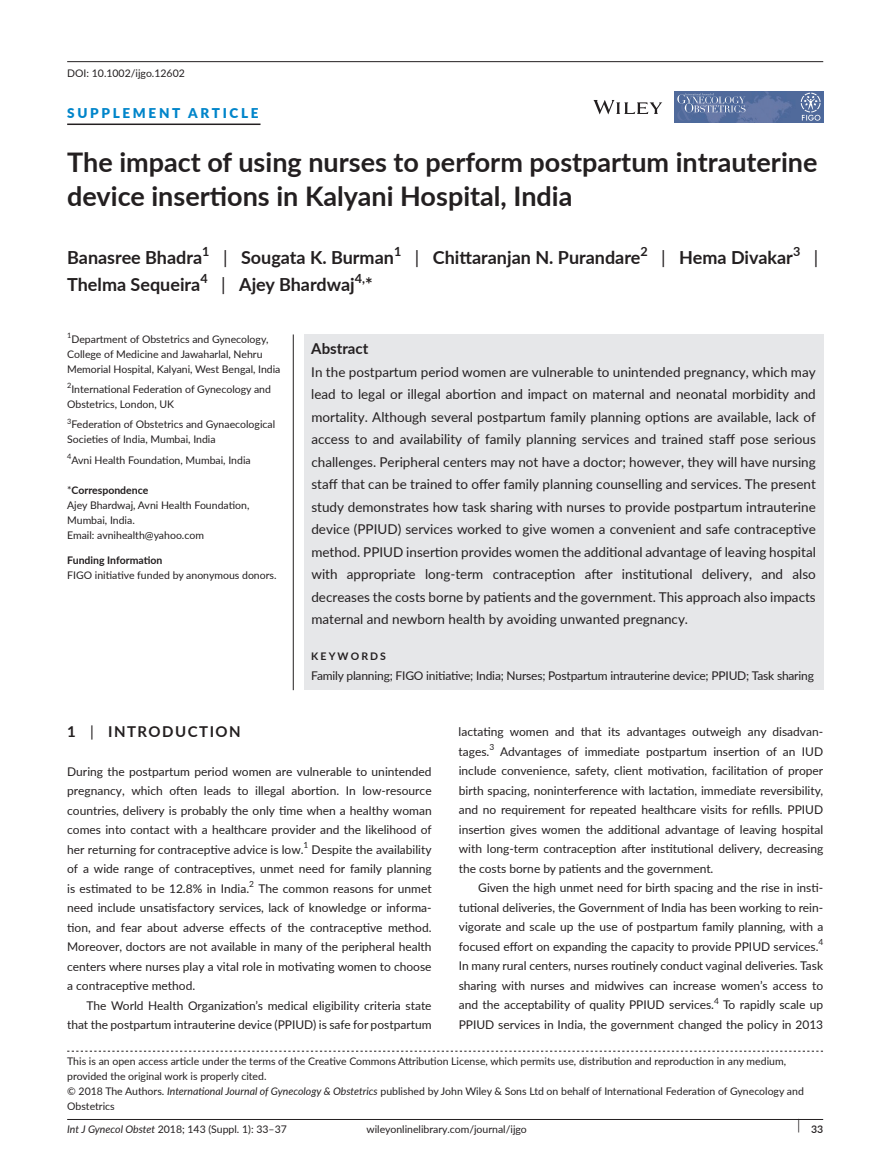
<style>
.page{position:relative;width:893px;height:1174px;background:#fff}
.page>*{position:absolute;margin:0;border:0;box-sizing:border-box;transform-origin:0 0}
.t1{font:700 27px/34.5px "Lato";color:#231f20}
.t2{font:700 18px "Lato";color:#231f20}
.t3{font:18px "Lato";color:#231f20}
.t4{font:700 15px "Lato";letter-spacing:.1em;color:#231f20}
.t5{font:700 15px "Lato";color:#231f20}
.t6{font:13.5px/22.5px "Lato";color:#231f20;text-align:justify}
.t7{font:900 13.5px "Lato";letter-spacing:.2em;color:#0085ca}
.t8{font:700 12.6px "Lato";color:#231f20}
.t9{font:12px/19.5px "Lato";color:#231f20;text-align:justify}
.t10{font:10.5px/15px "Lato";color:#231f20}
.t11{font:700 10.5px "Lato";color:#231f20}
.t12{font:700 10.5px "Lato";letter-spacing:.2em;color:#231f20}
.t13{font:600 10.5px "Lato";color:#231f20}
.t14{font:8.4px "Lato";color:#231f20}
.t15{font:7.35px "Lato";color:#231f20}
.s1{font-weight:400}
.s2{font-weight:700}
.s3{font-style:italic}
</style>
<div class="page">
<hr style="left:67px;top:1119px;width:756px;height:1px;background:#231f20">
<svg style="left:593px;top:100px;width:69px;height:14px"></svg>
<img style="left:674px;top:92px;width:149px;height:30px">
<svg style="left:677px;top:93px;width:68px;height:28px;background:#687da8"></svg>
<svg style="left:801px;top:93px;width:19px;height:28px"></svg>
<hr style="left:67px;top:61px;width:756px;height:1px;background:#231f20">
<hr style="left:67px;top:123px;width:193px;height:2px;background:#231f20">
<svg style="left:67px;top:1050px;width:756px;height:1px"></svg>
<div style="left:304px;top:334px;width:519px;height:356px;background:#e6e7e9"></div>
<hr style="left:293px;top:334px;width:1px;height:356px;background:#231f20">
<p class="t10" style="left:67px;top:65px;width:119px">DOI: 10.1002/ijgo.12602</p>
<p class="t7" style="left:67px;top:102px;width:193px">SUPPLEMENT ARTICLE</p>
<h1 class="t1" style="left:67px;top:143px;width:752px">The impact of using nurses to perform postpartum intrauterine device insertions in Kalyani Hospital, India</h1>
<h2 class="t2" style="left:67px;top:244px;width:137px">Banasree Bhadra</h2>
<p class="t8" style="left:202px;top:242px;width:9px">1</p>
<h2 class="t2" style="left:223px;top:244px;width:172px"><span class="s1">|</span> Sougata K. Burman</h2>
<p class="t8" style="left:394px;top:242px;width:9px">1</p>
<h2 class="t2" style="left:415px;top:244px;width:227px"><span class="s1">|</span> Chittaranjan N. Purandare</h2>
<p class="t8" style="left:640px;top:242px;width:9px">2</p>
<h2 class="t2" style="left:661px;top:244px;width:133px"><span class="s1">|</span> Hema Divakar</h2>
<p class="t8" style="left:793px;top:242px;width:9px">3</p>
<h2 class="t3" style="left:814px;top:244px;width:6px">|</h2>
<h2 class="t2" style="left:67px;top:271px;width:135px">Thelma Sequeira</h2>
<p class="t8" style="left:200px;top:269px;width:9px">4</p>
<h2 class="t2" style="left:221px;top:271px;width:135px"><span class="s1">|</span> Ajey Bhardwaj</h2>
<p class="t8" style="left:355px;top:269px;width:12px">4,</p>
<h2 class="t2" style="left:365px;top:271px;width:9px">*</h2>
<p class="t15" style="left:67px;top:330px;width:6px">1</p>
<p class="t10" style="left:67px;top:331px;width:215px;text-indent:4px">Department of Obstetrics and Gynecology,<br>College of Medicine and Jawaharlal, Nehru<br>Memorial Hospital, Kalyani, West Bengal, India</p>
<p class="t15" style="left:67px;top:380px;width:6px">2</p>
<p class="t10" style="left:67px;top:381px;width:205px;text-indent:4px">International Federation of Gynecology and<br>Obstetrics, London, UK</p>
<p class="t10" style="left:67px;top:417px;width:210px"><sup>3</sup>Federation of Obstetrics and Gynaecological<br>Societies of India, Mumbai, India</p>
<p class="t10" style="left:67px;top:452px;width:185px"><sup>4</sup>Avni Health Foundation, Mumbai, India</p>
<p class="t10" style="left:67px;top:482px;width:184px">*<span class="s2">Correspondence<br></span>Ajey Bhardwaj, Avni Health Foundation,<br>Mumbai, India.<br>Email: avnihealth@yahoo.com</p>
<p class="t11" style="left:67px;top:552px;width:97px">Funding Information</p>
<p class="t10" style="left:67px;top:567px;width:211px">FIGO initiative funded by anonymous donors.</p>
<p class="t5" style="left:311px;top:337px;width:59px">Abstract</p>
<p class="t6" style="left:311px;top:360px;width:506px">In the postpartum period women are vulnerable to unintended pregnancy, which may lead to legal or illegal abortion and impact on maternal and neonatal morbidity and mortality. Although several postpartum family planning options are available, lack of access to and availability of family planning services and trained staff pose serious challenges. Peripheral centers may not have a doctor; however, they will have nursing staff that can be trained to offer family planning counselling and services. The present study demonstrates how task sharing with nurses to provide postpartum intrauterine device (PPIUD) services worked to give women a convenient and safe contraceptive method. PPIUD insertion provides women the additional advantage of leaving hospital with appropriate long-term contraception after institutional delivery, and also decreases the costs borne by patients and the government. This approach also impacts maternal and newborn health by avoiding unwanted pregnancy.</p>
<p class="t12" style="left:311px;top:648px;width:76px">KEYWORDS</p>
<p class="t9" style="left:311px;top:665px;width:504px">Family planning; FIGO initiative; India; Nurses; Postpartum intrauterine device; PPIUD; Task sharing</p>
<p class="t4" style="left:67px;top:720px;width:175px">1 <span class="s1">|</span> INTRODUCTION</p>
<p class="t9" style="left:67px;top:761px;width:366px">During the postpartum period women are vulnerable to unintended pregnancy, which often leads to illegal abortion. In low-resource countries, delivery is probably the only time when a healthy woman comes into contact with a healthcare provider and the likelihood of her returning for contraceptive advice is low.</p>
<p class="t14" style="left:304px;top:839px;width:6px">1</p>
<p class="t9" style="left:67px;top:839px;width:366px;text-indent:244px">Despite the availability of a wide range of contraceptives, unmet need for family planning is estimated to be 12.8% in India.</p>
<p class="t14" style="left:249px;top:878px;width:6px">2</p>
<p class="t9" style="left:67px;top:878px;width:366px;text-indent:191px">The common reasons for unmet need include unsatisfactory services, lack of knowledge or informa&shy;tion, and fear about adverse effects of the contraceptive method.<br>Moreover, doctors are not available in many of the peripheral health centers where nurses play a vital role in motivating women to choose a contraceptive method.</p>
<p class="t9" style="left:67px;top:995px;width:366px;text-align:right">The World Health Organization’s medical eligibility criteria state that the postpartum intrauterine device (PPIUD) is safe for postpartum</p>
<p class="t9" style="left:459px;top:721px;width:366px">lactating women and that its advantages outweigh any disadvan&shy;tages.</p>
<p class="t14" style="left:489px;top:741px;width:6px">3</p>
<p class="t9" style="left:459px;top:741px;width:366px;text-indent:42px">Advantages of immediate postpartum insertion of an IUD include convenience, safety, client motivation, facilitation of proper birth spacing, noninterference with lactation, immediate reversibility, and no requirement for repeated healthcare visits for refills. PPIUD insertion gives women the additional advantage of leaving hospital with long-term contraception after institutional delivery, decreasing the costs borne by patients and the government.</p>
<p class="t9" style="left:459px;top:877px;width:366px;text-indent:20px">Given the high unmet need for birth spacing and the rise in insti&shy;tutional deliveries, the Government of India has been working to rein&shy;vigorate and scale up the use of postpartum family planning, with a focused effort on expanding the capacity to provide PPIUD services.</p>
<p class="t14" style="left:818px;top:936px;width:6px">4</p>
<p class="t9" style="left:459px;top:955px;width:366px">In many rural centers, nurses routinely conduct vaginal deliveries. Task sharing with nurses and midwives can increase women’s access to and the acceptability of quality PPIUD services.<sup>4</sup> To rapidly scale up PPIUD services in India, the government changed the policy in 2013</p>
<p class="t10" style="left:67px;top:1053px;width:738px">This is an open access article under the terms of the Creative Commons Attribution License, which permits use, distribution and reproduction in any medium, provided the original work is properly cited.<br>© 2018 The Authors. <span class="s3">International Journal of Gynecology &amp; Obstetrics</span> published by John Wiley &amp; Sons Ltd on behalf of International Federation of Gynecology and Obstetrics</p>
<p class="t10" style="left:67px;top:1121px;width:221px"><span class="s3">Int J Gynecol Obstet</span> 2018; 143 (Suppl. 1): 33–37</p>
<p class="t10" style="left:366px;top:1121px;width:162px">wileyonlinelibrary.com/journal/ijgo</p>
<p class="t13" style="left:797px;top:1121px;width:27px"><sup>|</sup> 33</p>
</div>
